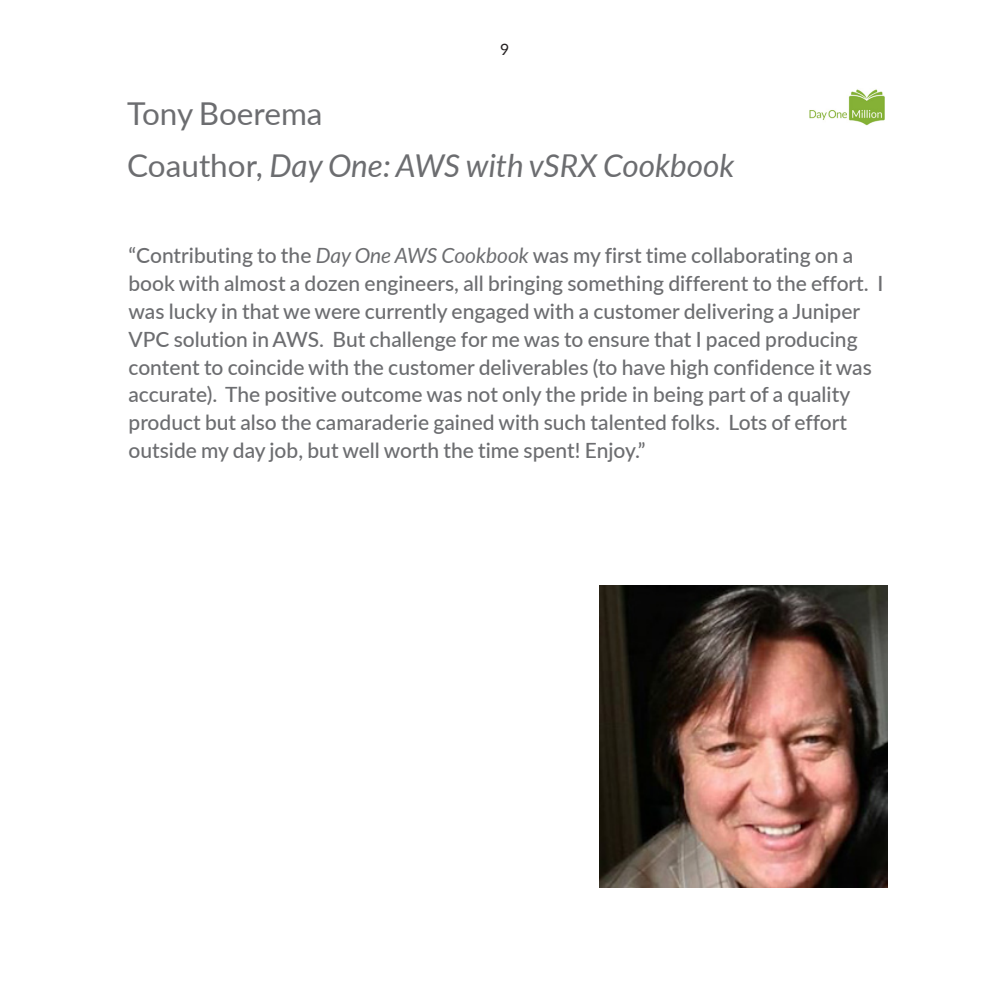
<style>
.page{position:relative;width:1008px;height:1008px;background:#fff}
.page>*{position:absolute;margin:0;border:0;box-sizing:border-box;transform-origin:0 0}
.t1{font:italic 31.5px/52.5px "Lato";color:#6c6d70}
.t2{font:500 21px/28px "Lato";color:#6c6d70}
.t3{font:15.75px "Lato";color:#231f20}
.s1{font-style:normal}
.s2{font-weight:400;font-style:italic}
</style>
<div class="page">
<img style="left:809px;top:89px;width:76px;height:37px">
<img style="left:600px;top:586px;width:288px;height:301px">
<p class="t3" style="left:500px;top:38px;width:11px">9</p>
<h1 class="t1" style="left:127px;top:86px;width:609px"><span class="s1">Tony Boerema<br>Coauthor,</span> Day One: AWS with vSRX Cookbook</h1>
<p class="t2" style="left:129px;top:240px;width:756px">“Contributing to the <span class="s2">Day One AWS Cookbook</span> was my first time collaborating on a book with almost a dozen engineers, all bringing something different to the effort. I was lucky in that we were currently engaged with a customer delivering a Juniper VPC solution in AWS. But challenge for me was to ensure that I paced producing content to coincide with the customer deliverables (to have high confidence it was accurate). The positive outcome was not only the pride in being part of a quality product but also the camaraderie gained with such talented folks. Lots of effort outside my day job, but well worth the time spent! Enjoy.”</p>
</div>
